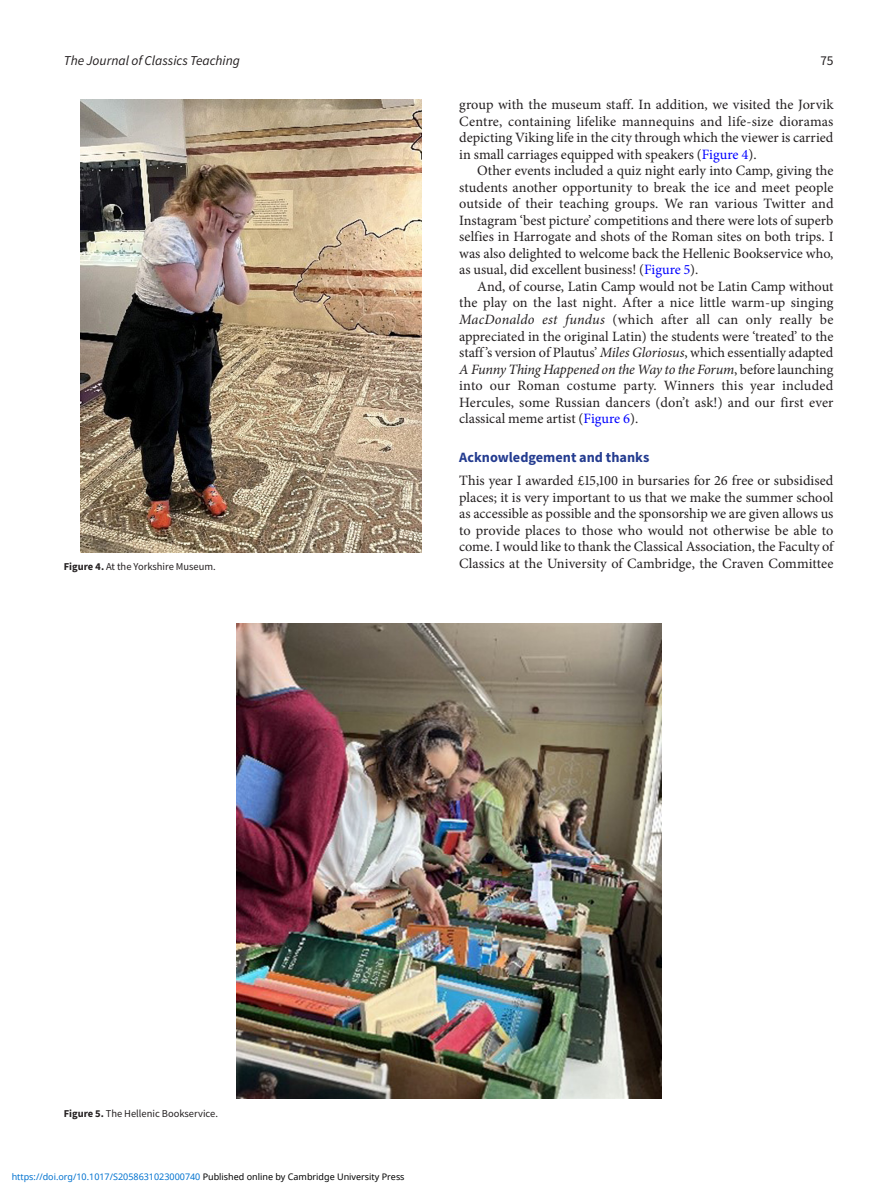
<style>
.page{position:relative;width:893px;height:1191px;background:#fff}
.page>*{position:absolute;margin:0;border:0;box-sizing:border-box;transform-origin:0 0}
.t1{font:14.25px/16.5px "Minion Pro";color:#231f20;text-align:justify}
.t2{font:700 14.25px "Source Sans Pro";color:#243c90}
.t3{font:italic 13.5px "Source Sans Pro";color:#231f20}
.t4{font:13.5px "Source Sans Pro";color:#231f20}
.t5{font:10.5px "Source Sans Pro";color:#231f20}
.t6{font:9px "Noto Sans";color:#0172cf}
.s1{color:#00f}
.s2{font-style:italic}
.s3{font-weight:700}
.s4{color:#000}
</style>
<div class="page">
<img style="left:81px;top:99px;width:340px;height:453px">
<img style="left:236px;top:623px;width:425px;height:475px">
<p class="t3" style="left:64px;top:51px;width:178px">The Journal of Classics Teaching</p>
<p class="t4" style="left:820px;top:51px;width:14px">75</p>
<p class="t1" style="left:459px;top:97px;width:376px">group with the museum staff. In addition, we visited the Jorvik Centre, containing lifelike mannequins and life-size dioramas depicting Viking life in the city through which the viewer is carried in small carriages equipped with speakers (<span class="s1">Figure 4</span>).</p>
<p class="t1" style="left:459px;top:163px;width:376px;text-indent:18px">Other events included a quiz night early into Camp, giving the students another opportunity to break the ice and meet people outside of their teaching groups. We ran various Twitter and Instagram ‘best picture’ competitions and there were lots of superb selfies in Harrogate and shots of the Roman sites on both trips. I was also delighted to welcome back the Hellenic Bookservice who, as usual, did excellent business! (<span class="s1">Figure 5</span>).</p>
<p class="t1" style="left:459px;top:278px;width:376px;text-indent:18px">And, of course, Latin Camp would not be Latin Camp without the play on the last night. After a nice little warm-up singing <span class="s2">MacDonaldo est fundus</span> (which after all can only really be appreciated in the original Latin) the students were ‘treated’ to the staff ’s version of Plautus’ <span class="s2">Miles Gloriosus</span>, which essentially adapted <span class="s2">A Funny Thing Happened on the Way to the Forum</span>, before launching into our Roman costume party. Winners this year included Hercules, some Russian dancers (don’t ask!) and our first ever classical meme artist (<span class="s1">Figure 6</span>).</p>
<p class="t2" style="left:459px;top:448px;width:192px">Acknowledgement and thanks</p>
<p class="t1" style="left:459px;top:472px;width:376px">This year I awarded £15,100 in bursaries for 26 free or subsidised places; it is very important to us that we make the summer school as accessible as possible and the sponsorship we are given allows us to provide places to those who would not otherwise be able to come. I would like to thank the Classical Association, the Faculty of</p>
<p class="t5" style="left:64px;top:560px;width:154px"><span class="s3">Figure 4.</span> At the Yorkshire Museum.</p>
<p class="t1" style="left:459px;top:555px;width:376px">Classics at the University of Cambridge, the Craven Committee</p>
<p class="t5" style="left:64px;top:1106px;width:156px"><span class="s3">Figure 5.</span> The Hellenic Bookservice.</p>
<p class="t6" style="left:12px;top:1170px;width:394px">https://doi.org/10.1017/S2058631023000740 <span class="s4">Published online by Cambridge University Press</span></p>
</div>
